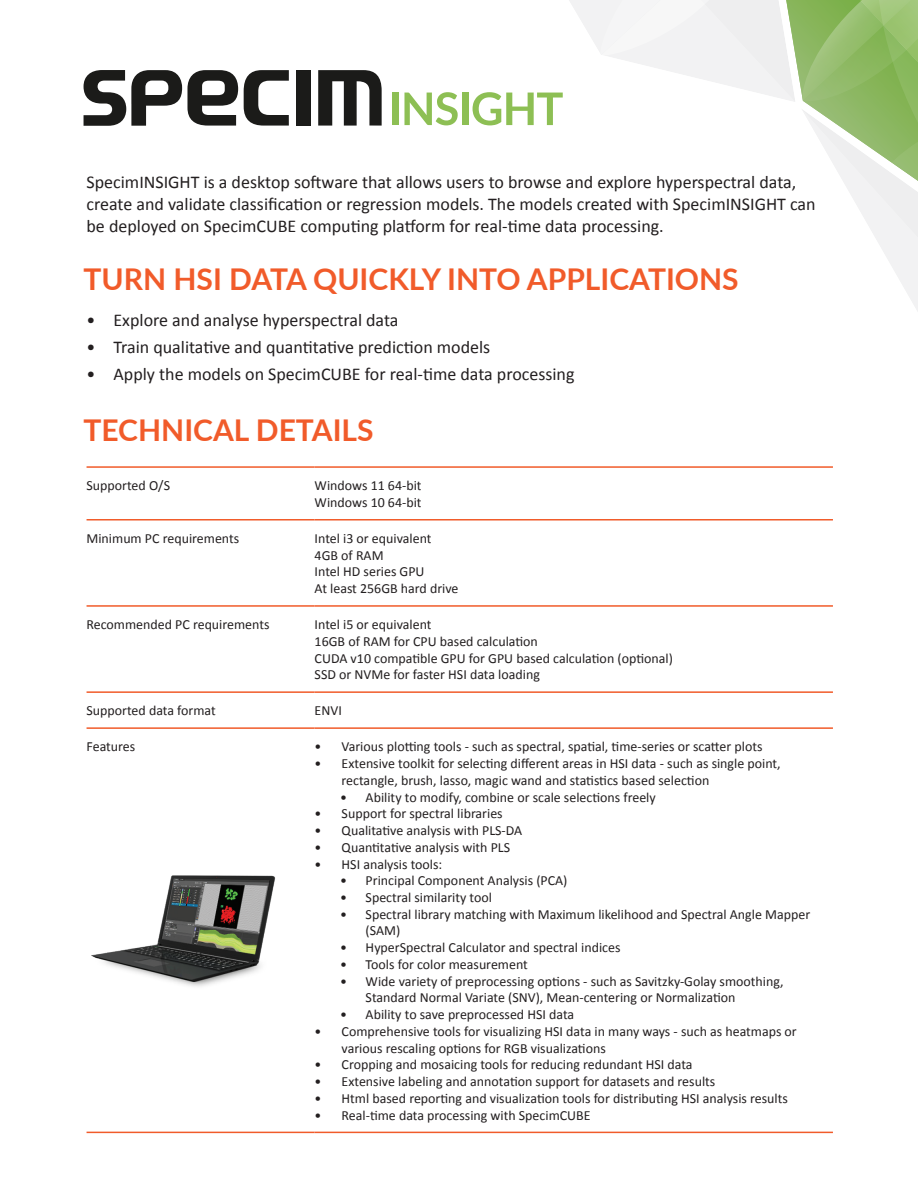
<style>
.page{position:relative;width:918px;height:1188px;background:#fff}
.page>*{position:absolute;margin:0;border:0;box-sizing:border-box;transform-origin:0 0}
.t1{font:700 30px "Lato";color:#f15b2a}
.t2{font:18px/21.6px "Calibri";color:#231f20}
.t3{font:13.95px/16.8px "Calibri";color:#231f20}
</style>
<div class="page">
<hr style="left:87px;top:466px;width:228px;height:2px;background:#f15b2a">
<hr style="left:315px;top:466px;width:518px;height:2px;background:#f15b2a">
<hr style="left:87px;top:519px;width:228px;height:2px;background:#f15b2a">
<hr style="left:315px;top:519px;width:518px;height:2px;background:#f15b2a">
<hr style="left:87px;top:605px;width:228px;height:2px;background:#f15b2a">
<hr style="left:315px;top:605px;width:518px;height:2px;background:#f15b2a">
<hr style="left:87px;top:691px;width:228px;height:2px;background:#f15b2a">
<hr style="left:315px;top:691px;width:518px;height:2px;background:#f15b2a">
<hr style="left:87px;top:727px;width:228px;height:2px;background:#f15b2a">
<hr style="left:315px;top:727px;width:518px;height:2px;background:#f15b2a">
<hr style="left:87px;top:1132px;width:228px;height:1px;background:#f15b2a">
<hr style="left:315px;top:1132px;width:518px;height:1px;background:#f15b2a">
<svg style="left:244px;top:70px;width:45px;height:56px"></svg>
<div style="left:296px;top:70px;width:15px;height:56px;background:#1b1b19"></div>
<svg style="left:318px;top:70px;width:64px;height:56px"></svg>
<svg style="left:84px;top:70px;width:154px;height:56px"></svg>
<div style="left:392px;top:93px;width:6px;height:32px;background:#8dbf54"></div>
<svg style="left:404px;top:102px;width:54px;height:23px"></svg>
<div style="left:462px;top:93px;width:6px;height:32px;background:#8dbf54"></div>
<svg style="left:473px;top:102px;width:80px;height:23px"></svg>
<svg style="left:796px;top:0;width:122px;height:108px;background:#91bc68"></svg>
<svg style="left:338px;top:0;width:458px;height:102px"></svg>
<svg style="left:578px;top:0;width:208px;height:80px"></svg>
<svg style="left:801px;top:108px;width:117px;height:499px"></svg>
<img style="left:91px;top:875px;width:185px;height:112px">
<p class="t2" style="left:87px;top:171px;width:731px">SpecimINSIGHT is a desktop software that allows users to browse and explore hyperspectral data, create and validate classification or regression models. The models created with SpecimINSIGHT can be deployed on SpecimCUBE computing platform for real-time data processing.</p>
<h1 class="t1" style="left:84px;top:257px;width:657px">TURN HSI DATA QUICKLY INTO APPLICATIONS</h1>
<p class="t2" style="left:87px;top:308px;width:314px">• Explore and analyse hyperspectral data</p>
<p class="t2" style="left:87px;top:335px;width:405px">• Train qualitative and quantitative prediction models</p>
<p class="t2" style="left:87px;top:362px;width:490px">• Apply the models on SpecimCUBE for real-time data processing</p>
<h1 class="t1" style="left:84px;top:408px;width:292px">TECHNICAL DETAILS</h1>
<p class="t3" style="left:87px;top:477px;width:85px">Supported O/S</p>
<p class="t3" style="left:315px;top:477px;width:108px">Windows 11 64-bit<br>Windows 10 64-bit</p>
<p class="t3" style="left:87px;top:530px;width:154px">Minimum PC requirements</p>
<p class="t3" style="left:315px;top:530px;width:145px">Intel i3 or equivalent<br>4GB of RAM<br>Intel HD series GPU<br>At least 256GB hard drive</p>
<p class="t3" style="left:87px;top:616px;width:185px">Recommended PC requirements</p>
<p class="t3" style="left:315px;top:616px;width:360px">Intel i5 or equivalent<br>16GB of RAM for CPU based calculation<br>CUDA v10 compatible GPU for GPU based calculation (optional)<br>SSD or NVMe for faster HSI data loading</p>
<p class="t3" style="left:87px;top:702px;width:131px">Supported data format</p>
<p class="t3" style="left:315px;top:702px;width:29px">ENVI</p>
<p class="t3" style="left:87px;top:738px;width:50px">Features</p>
<p class="t3" style="left:315px;top:738px;width:449px">• Various plotting tools - such as spectral, spatial, time-series or scatter plots</p>
<p class="t3" style="left:342px;top:755px;width:441px;text-indent:-27px">• Extensive toolkit for selecting different areas in HSI data - such as single point, rectangle, brush, lasso, magic wand and statistics based selection</p>
<p class="t3" style="left:340px;top:788px;width:317px">• Ability to modify, combine or scale selections freely</p>
<p class="t3" style="left:315px;top:805px;width:190px">• Support for spectral libraries</p>
<p class="t3" style="left:315px;top:822px;width:209px">• Qualitative analysis with PLS-DA</p>
<p class="t3" style="left:315px;top:838px;width:197px">• Quantitative analysis with PLS</p>
<p class="t3" style="left:315px;top:855px;width:129px">• HSI analysis tools:</p>
<p class="t3" style="left:340px;top:872px;width:229px">• Principal Component Analysis (PCA)</p>
<p class="t3" style="left:340px;top:889px;width:153px">• Spectral similarity tool</p>
<p class="t3" style="left:366px;top:905px;width:446px;text-indent:-26px">• Spectral library matching with Maximum likelihood and Spectral Angle Mapper (SAM)</p>
<p class="t3" style="left:340px;top:939px;width:282px">• HyperSpectral Calculator and spectral indices</p>
<p class="t3" style="left:340px;top:956px;width:189px">• Tools for color measurement</p>
<p class="t3" style="left:366px;top:972px;width:419px;text-indent:-26px">• Wide variety of preprocessing options - such as Savitzky-Golay smoothing,<br>Standard Normal Variate (SNV), Mean-centering or Normalization</p>
<p class="t3" style="left:340px;top:1006px;width:236px">• Ability to save preprocessed HSI data</p>
<p class="t3" style="left:342px;top:1023px;width:457px;text-indent:-27px">• Comprehensive tools for visualizing HSI data in many ways - such as heatmaps or various rescaling options for RGB visualizations</p>
<p class="t3" style="left:315px;top:1056px;width:380px">• Cropping and mosaicing tools for reducing redundant HSI data</p>
<p class="t3" style="left:315px;top:1073px;width:402px">• Extensive labeling and annotation support for datasets and results</p>
<p class="t3" style="left:315px;top:1089px;width:475px">• Html based reporting and visualization tools for distributing HSI analysis results</p>
<p class="t3" style="left:315px;top:1106px;width:277px">• Real-time data processing with SpecimCUBE</p>
</div>
